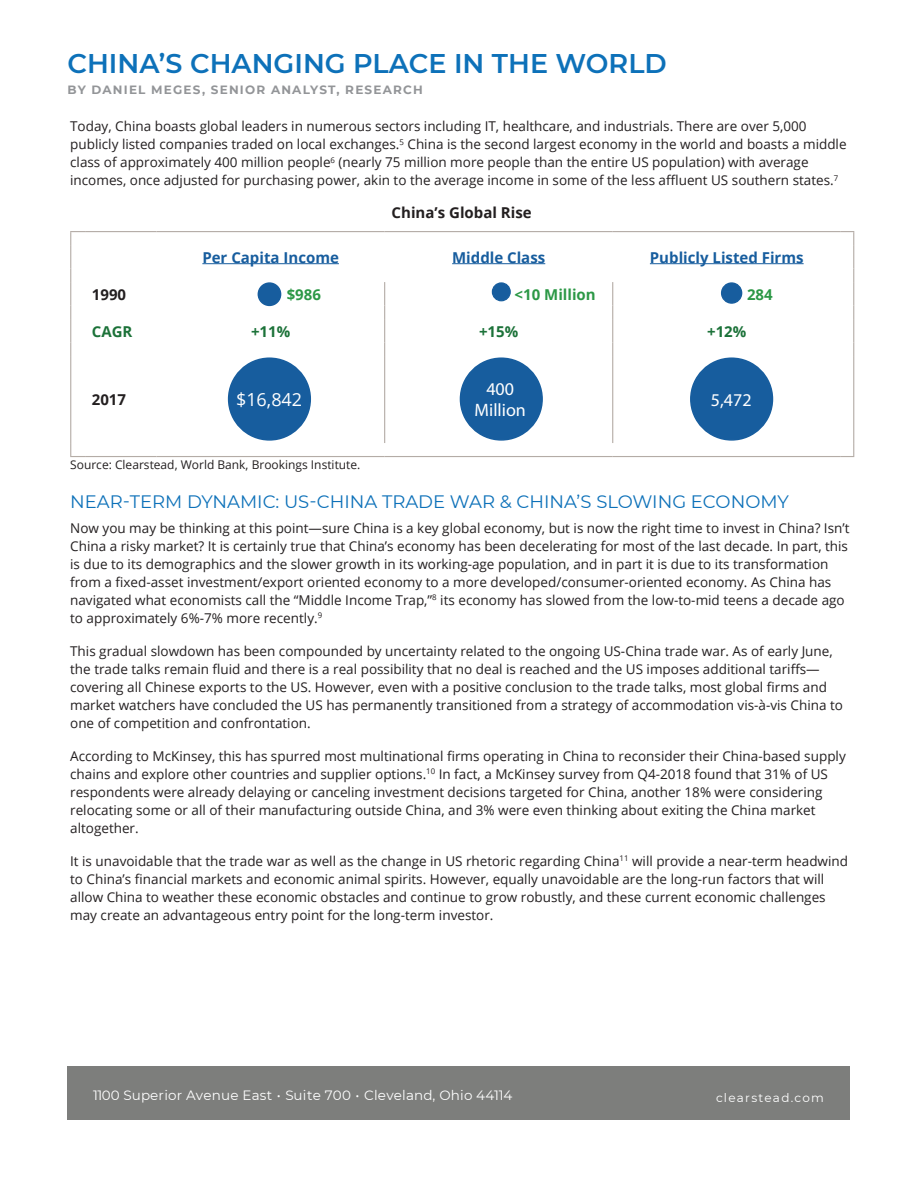
<style>
.page{position:relative;width:918px;height:1188px;background:#fff}
.page>*{position:absolute;margin:0;border:0;box-sizing:border-box;transform-origin:0 0}
.t1{font:600 27px "Montserrat";color:#0d71b9}
.t2{font:18px "Montserrat";color:#0d71b9}
.t3{font:18px/21px "Myriad Pro";color:#fff;text-align:center}
.t4{font:18px "Open Sans";color:#fff}
.t5{font:700 15px "Open Sans";color:#175d9e}
.t6{font:700 15px "Open Sans";color:#231f20}
.t7{font:700 15px "Open Sans";color:#2c9846}
.t8{font:700 15px "Open Sans";color:#1c7239}
.t9{font:13.5px/18px "Open Sans";color:#231f20}
.t10{font:13.5px "Montserrat";letter-spacing:.015em;color:#fff}
.t11{font:12px "Open Sans";color:#231f20}
.t12{font:700 12px "Montserrat";letter-spacing:.1em;color:#939598}
.t13{font:12px "Montserrat";letter-spacing:.105em;color:#fff}
</style>
<div class="page">
<div style="left:68px;top:1066px;width:782px;height:54px;background:#7d7e7c"></div>
<hr style="left:86px;top:231px;width:71px;height:1px;background:#b4aca6">
<hr style="left:157px;top:231px;width:228px;height:1px;background:#b4aca6">
<hr style="left:385px;top:231px;width:228px;height:1px;background:#b4aca6">
<hr style="left:613px;top:231px;width:228px;height:1px;background:#b4aca6">
<svg style="left:70px;top:231px;width:16px;height:125px"></svg>
<svg style="left:841px;top:231px;width:13px;height:125px"></svg>
<hr style="left:70px;top:356px;width:1px;height:87px;background:#b4aca6">
<hr style="left:853px;top:356px;width:1px;height:87px;background:#b4aca6">
<svg style="left:70px;top:443px;width:16px;height:14px"></svg>
<hr style="left:86px;top:456px;width:71px;height:1px;background:#b4aca6">
<hr style="left:157px;top:456px;width:228px;height:1px;background:#b4aca6">
<hr style="left:385px;top:456px;width:228px;height:1px;background:#b4aca6">
<hr style="left:613px;top:456px;width:228px;height:1px;background:#b4aca6">
<svg style="left:841px;top:443px;width:13px;height:14px"></svg>
<svg style="left:384px;top:282px;width:1px;height:74px"></svg>
<svg style="left:612px;top:282px;width:1px;height:74px"></svg>
<hr style="left:384px;top:356px;width:1px;height:87px;background:#b4aca6">
<hr style="left:612px;top:356px;width:1px;height:87px;background:#b4aca6">
<hr style="left:202px;top:263px;width:137px;height:1px;background:#175d9e">
<hr style="left:452px;top:263px;width:93px;height:1px;background:#175d9e">
<hr style="left:650px;top:263px;width:154px;height:1px;background:#175d9e">
<div style="left:258px;top:283px;width:23px;height:22px;background:#175d9e;border-radius:50%"></div>
<div style="left:258px;top:282px;width:23px;height:24px;border:2px solid #175d9e;border-radius:50%"></div>
<div style="left:229px;top:358px;width:81px;height:82px;background:#175d9e;border-radius:50%"></div>
<div style="left:228px;top:357px;width:83px;height:84px;border:2px solid #175d9e;border-radius:50%"></div>
<div style="left:492px;top:283px;width:18px;height:18px;background:#175d9e;border-radius:50%"></div>
<div style="left:492px;top:282px;width:19px;height:19px;border:1px solid #175d9e;border-radius:50%"></div>
<div style="left:460px;top:358px;width:82px;height:82px;background:#175d9e;border-radius:50%"></div>
<div style="left:460px;top:357px;width:83px;height:84px;border:2px solid #175d9e;border-radius:50%"></div>
<div style="left:722px;top:283px;width:20px;height:20px;background:#175d9e;border-radius:50%"></div>
<div style="left:721px;top:282px;width:21px;height:22px;border:1px solid #175d9e;border-radius:50%"></div>
<div style="left:691px;top:358px;width:81px;height:82px;background:#175d9e;border-radius:50%"></div>
<div style="left:690px;top:357px;width:83px;height:84px;border:2px solid #175d9e;border-radius:50%"></div>
<h1 class="t1" style="left:68px;top:45px;width:601px">CHINA’S CHANGING PLACE IN THE WORLD</h1>
<p class="t12" style="left:68px;top:81px;width:357px">BY DANIEL MEGES, SENIOR ANALYST, RESEARCH</p>
<p class="t9" style="left:70px;top:117px;width:778px">Today, China boasts global leaders in numerous sectors including IT, healthcare, and industrials. There are over 5,000 publicly listed companies traded on local exchanges.<sup>5</sup> China is the second largest economy in the world and boasts a middle class of approximately 400 million people<sup>6</sup> (nearly 75 million more people than the entire US population) with average incomes, once adjusted for purchasing power, akin to the average income in some of the less affluent US southern states.<sup>7</sup></p>
<p class="t6" style="left:392px;top:202px;width:142px">China’s Global Rise</p>
<p class="t5" style="left:202px;top:247px;width:138px">Per Capita Income</p>
<p class="t5" style="left:452px;top:247px;width:95px">Middle Class</p>
<p class="t5" style="left:650px;top:247px;width:155px">Publicly Listed Firms</p>
<p class="t6" style="left:92px;top:284px;width:36px">1990</p>
<p class="t7" style="left:287px;top:284px;width:36px">$986</p>
<p class="t7" style="left:515px;top:284px;width:83px">&lt;10 Million</p>
<p class="t7" style="left:747px;top:284px;width:27px">284</p>
<p class="t8" style="left:92px;top:320px;width:42px">CAGR</p>
<p class="t8" style="left:251px;top:320px;width:41px">+11%</p>
<p class="t8" style="left:479px;top:320px;width:41px">+15%</p>
<p class="t8" style="left:707px;top:320px;width:41px">+12%</p>
<p class="t6" style="left:92px;top:389px;width:36px">2017</p>
<h2 class="t4" style="left:236px;top:387px;width:68px">$16,842</h2>
<h2 class="t3" style="left:474px;top:378px;width:53px">400<br>Million</h2>
<h2 class="t3" style="left:711px;top:389px;width:42px">5,472</h2>
<p class="t11" style="left:70px;top:457px;width:292px">Source: Clearstead, World Bank, Brookings Institute.</p>
<h2 class="t2" style="left:70px;top:489px;width:720px">NEAR-TERM DYNAMIC: US-CHINA TRADE WAR &amp; CHINA’S SLOWING ECONOMY</h2>
<p class="t9" style="left:70px;top:519px;width:781px">Now you may be thinking at this point—sure China is a key global economy, but is now the right time to invest in China? Isn’t China a risky market? It is certainly true that China’s economy has been decelerating for most of the last decade. In part, this is due to its demographics and the slower growth in its working-age population, and in part it is due to its transformation from a fixed-asset investment/export oriented economy to a more developed/consumer-oriented economy. As China has navigated what economists call the “Middle Income Trap,”<sup>8</sup> its economy has slowed from the low-to-mid teens a decade ago to approximately 6%-7% more recently.<sup>9</sup></p>
<p class="t9" style="left:70px;top:642px;width:774px">This gradual slowdown has been compounded by uncertainty related to the ongoing US-China trade war. As of early June, the trade talks remain fluid and there is a real possibility that no deal is reached and the US imposes additional tariffs— covering all Chinese exports to the US. However, even with a positive conclusion to the trade talks, most global firms and market watchers have concluded the US has permanently transitioned from a strategy of accommodation vis-à-vis China to one of competition and confrontation.</p>
<p class="t9" style="left:70px;top:747px;width:777px">According to McKinsey, this has spurred most multinational firms operating in China to reconsider their China-based supply chains and explore other countries and supplier options.<sup>10</sup> In fact, a McKinsey survey from Q4-2018 found that 31% of US respondents were already delaying or canceling investment decisions targeted for China, another 18% were considering relocating some or all of their manufacturing outside China, and 3% were even thinking about exiting the China market altogether.</p>
<p class="t9" style="left:70px;top:852px;width:779px">It is unavoidable that the trade war as well as the change in US rhetoric regarding China<sup>11</sup> will provide a near-term headwind to China’s financial markets and economic animal spirits. However, equally unavoidable are the long-run factors that will allow China to weather these economic obstacles and continue to grow robustly, and these current economic challenges may create an advantageous entry point for the long-term investor.</p>
<p class="t10" style="left:93px;top:1086px;width:421px">1100 Superior Avenue East • Suite 700 • Cleveland, Ohio 44114</p>
<p class="t13" style="left:716px;top:1090px;width:110px">clearstead.com</p>
</div>
